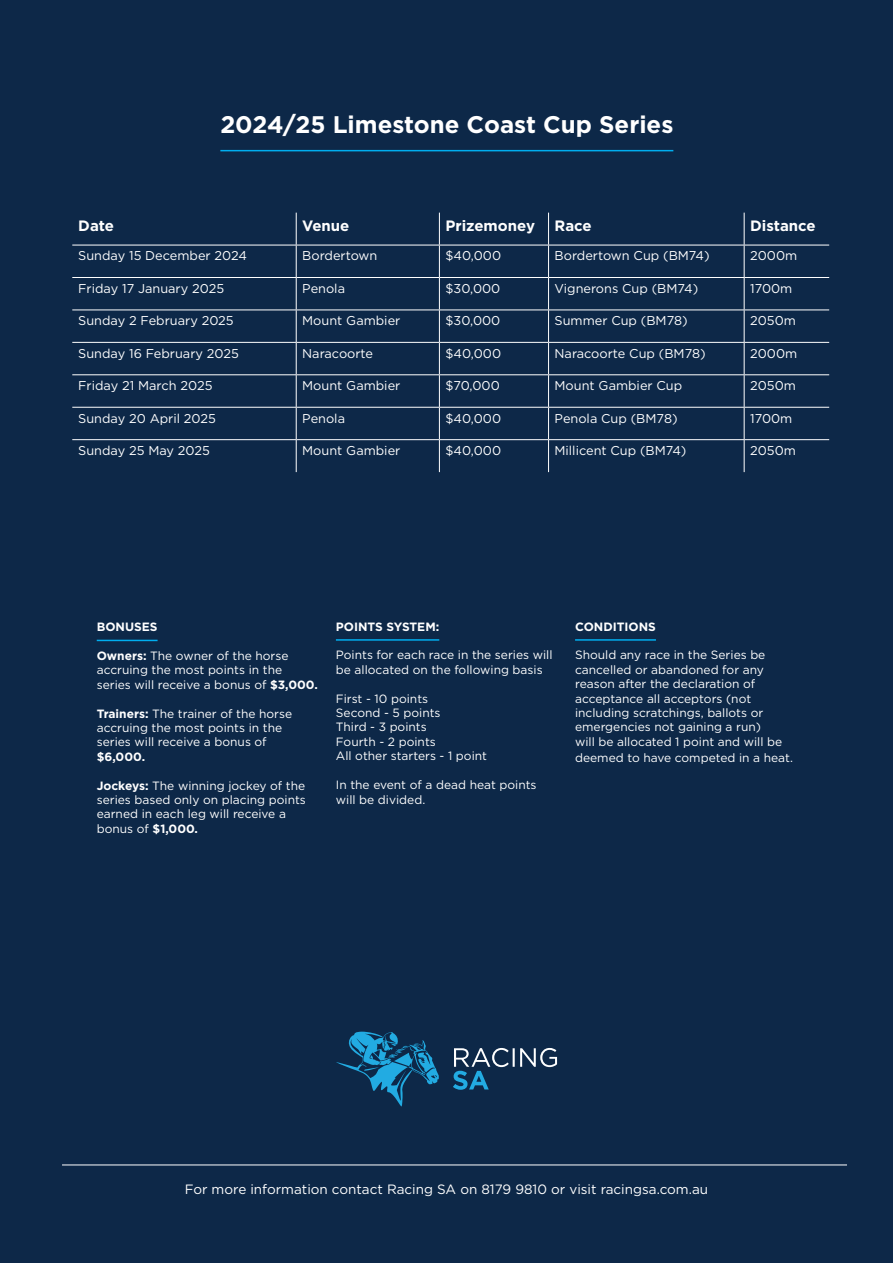
<style>
.page{position:relative;width:893px;height:1263px;background:#0d2848}
.page>*{position:absolute;margin:0;border:0;box-sizing:border-box;transform-origin:0 0}
.t1{font:700 24px "Gotham HTF";color:#fff}
.t2{font:700 15px "Gotham HTF";color:#fff}
.t3{font:13.5px "Gotham";color:#fff}
.t4{font:12.75px "Gotham";color:#fff}
.t5{font:12px/14.4px "Gotham";color:#fff}
.t6{font:700 12px "Gotham";color:#fff}
.t7{font:700 12px "Gotham HTF";color:#fff}
.s1{font-weight:700}
</style>
<div class="page">
<hr style="left:62px;top:1164px;width:785px;height:1px;background:#fff">
<svg style="left:453px;top:1048px;width:104px;height:42px"></svg>
<svg style="left:336px;top:1031px;width:103px;height:75px"></svg>
<hr style="left:97px;top:640px;width:61px;height:1px;background:#00aeef">
<hr style="left:336px;top:639px;width:103px;height:2px;background:#00aeef">
<hr style="left:575px;top:639px;width:81px;height:2px;background:#00aeef">
<hr style="left:220px;top:150px;width:453px;height:1px;background:#00aeef">
<hr style="left:439px;top:213px;width:1px;height:32px;background:#fff">
<hr style="left:548px;top:213px;width:1px;height:32px;background:#fff">
<hr style="left:72px;top:245px;width:224px;height:1px;background:#fff">
<hr style="left:296px;top:245px;width:143px;height:1px;background:#fff">
<hr style="left:439px;top:245px;width:110px;height:1px;background:#fff">
<hr style="left:439px;top:245px;width:1px;height:32px;background:#fff">
<hr style="left:549px;top:245px;width:195px;height:1px;background:#fff">
<hr style="left:548px;top:245px;width:1px;height:32px;background:#fff">
<hr style="left:744px;top:245px;width:85px;height:1px;background:#fff">
<hr style="left:72px;top:277px;width:224px;height:1px;background:#fff">
<hr style="left:296px;top:277px;width:143px;height:1px;background:#fff">
<hr style="left:439px;top:277px;width:110px;height:1px;background:#fff">
<hr style="left:439px;top:278px;width:1px;height:32px;background:#fff">
<hr style="left:549px;top:277px;width:195px;height:1px;background:#fff">
<hr style="left:548px;top:278px;width:1px;height:32px;background:#fff">
<hr style="left:744px;top:277px;width:85px;height:1px;background:#fff">
<hr style="left:72px;top:310px;width:224px;height:1px;background:#fff">
<hr style="left:296px;top:310px;width:143px;height:1px;background:#fff">
<hr style="left:439px;top:310px;width:110px;height:1px;background:#fff">
<hr style="left:439px;top:310px;width:1px;height:32px;background:#fff">
<hr style="left:549px;top:310px;width:195px;height:1px;background:#fff">
<hr style="left:548px;top:310px;width:1px;height:32px;background:#fff">
<hr style="left:744px;top:310px;width:85px;height:1px;background:#fff">
<hr style="left:72px;top:342px;width:224px;height:1px;background:#fff">
<hr style="left:296px;top:342px;width:143px;height:1px;background:#fff">
<hr style="left:439px;top:342px;width:110px;height:1px;background:#fff">
<hr style="left:439px;top:343px;width:1px;height:31px;background:#fff">
<hr style="left:549px;top:342px;width:195px;height:1px;background:#fff">
<hr style="left:548px;top:343px;width:1px;height:31px;background:#fff">
<hr style="left:744px;top:342px;width:85px;height:1px;background:#fff">
<hr style="left:439px;top:375px;width:1px;height:32px;background:#fff">
<hr style="left:548px;top:375px;width:1px;height:32px;background:#fff">
<hr style="left:439px;top:408px;width:1px;height:31px;background:#fff">
<hr style="left:548px;top:408px;width:1px;height:31px;background:#fff">
<hr style="left:439px;top:440px;width:1px;height:32px;background:#fff">
<hr style="left:548px;top:440px;width:1px;height:32px;background:#fff">
<hr style="left:296px;top:213px;width:1px;height:32px;background:#fff">
<hr style="left:296px;top:245px;width:1px;height:32px;background:#fff">
<hr style="left:296px;top:278px;width:1px;height:32px;background:#fff">
<hr style="left:296px;top:310px;width:1px;height:32px;background:#fff">
<hr style="left:296px;top:343px;width:1px;height:31px;background:#fff">
<hr style="left:296px;top:375px;width:1px;height:32px;background:#fff">
<hr style="left:296px;top:408px;width:1px;height:31px;background:#fff">
<hr style="left:296px;top:440px;width:1px;height:32px;background:#fff">
<hr style="left:72px;top:407px;width:224px;height:1px;background:#fff">
<hr style="left:296px;top:407px;width:143px;height:1px;background:#fff">
<hr style="left:439px;top:407px;width:110px;height:1px;background:#fff">
<hr style="left:549px;top:407px;width:195px;height:1px;background:#fff">
<hr style="left:744px;top:407px;width:85px;height:1px;background:#fff">
<hr style="left:72px;top:439px;width:224px;height:1px;background:#fff">
<hr style="left:296px;top:439px;width:143px;height:1px;background:#fff">
<hr style="left:439px;top:439px;width:110px;height:1px;background:#fff">
<hr style="left:549px;top:439px;width:195px;height:1px;background:#fff">
<hr style="left:744px;top:439px;width:85px;height:1px;background:#fff">
<hr style="left:72px;top:374px;width:224px;height:1px;background:#fff">
<hr style="left:296px;top:374px;width:143px;height:1px;background:#fff">
<hr style="left:439px;top:374px;width:110px;height:1px;background:#fff">
<hr style="left:549px;top:374px;width:195px;height:1px;background:#fff">
<hr style="left:744px;top:374px;width:85px;height:1px;background:#fff">
<hr style="left:744px;top:213px;width:1px;height:32px;background:#fff">
<hr style="left:744px;top:245px;width:1px;height:32px;background:#fff">
<hr style="left:744px;top:278px;width:1px;height:32px;background:#fff">
<hr style="left:744px;top:310px;width:1px;height:32px;background:#fff">
<hr style="left:744px;top:343px;width:1px;height:31px;background:#fff">
<hr style="left:744px;top:375px;width:1px;height:32px;background:#fff">
<hr style="left:744px;top:408px;width:1px;height:31px;background:#fff">
<hr style="left:744px;top:440px;width:1px;height:32px;background:#fff">
<p class="t1" style="left:220px;top:111px;width:454px">2024/25 Limestone Coast Cup Series</p>
<p class="t2" style="left:78px;top:217px;width:37px">Date</p>
<p class="t2" style="left:302px;top:217px;width:49px">Venue</p>
<p class="t2" style="left:445px;top:217px;width:91px">Prizemoney</p>
<p class="t2" style="left:555px;top:217px;width:39px">Race</p>
<p class="t2" style="left:750px;top:217px;width:67px">Distance</p>
<p class="t4" style="left:78px;top:249px;width:170px">Sunday 15 December 2024</p>
<p class="t4" style="left:302px;top:249px;width:77px">Bordertown</p>
<p class="t4" style="left:445px;top:249px;width:57px">$40,000</p>
<p class="t4" style="left:555px;top:249px;width:157px">Bordertown Cup (BM74)</p>
<p class="t4" style="left:750px;top:249px;width:49px">2000m</p>
<p class="t4" style="left:78px;top:281px;width:147px">Friday 17 January 2025</p>
<p class="t4" style="left:302px;top:281px;width:44px">Penola</p>
<p class="t4" style="left:445px;top:281px;width:57px">$30,000</p>
<p class="t4" style="left:555px;top:281px;width:145px">Vignerons Cup (BM74)</p>
<p class="t4" style="left:750px;top:281px;width:44px">1700m</p>
<p class="t4" style="left:78px;top:314px;width:157px">Sunday 2 February 2025</p>
<p class="t4" style="left:302px;top:314px;width:100px">Mount Gambier</p>
<p class="t4" style="left:445px;top:314px;width:57px">$30,000</p>
<p class="t4" style="left:555px;top:314px;width:135px">Summer Cup (BM78)</p>
<p class="t4" style="left:750px;top:314px;width:47px">2050m</p>
<p class="t4" style="left:78px;top:346px;width:162px">Sunday 16 February 2025</p>
<p class="t4" style="left:302px;top:346px;width:72px">Naracoorte</p>
<p class="t4" style="left:445px;top:346px;width:57px">$40,000</p>
<p class="t4" style="left:555px;top:346px;width:153px">Naracoorte Cup (BM78)</p>
<p class="t4" style="left:750px;top:346px;width:49px">2000m</p>
<p class="t4" style="left:78px;top:379px;width:136px">Friday 21 March 2025</p>
<p class="t4" style="left:302px;top:379px;width:100px">Mount Gambier</p>
<p class="t4" style="left:445px;top:379px;width:56px">$70,000</p>
<p class="t4" style="left:555px;top:379px;width:129px">Mount Gambier Cup</p>
<p class="t4" style="left:750px;top:379px;width:47px">2050m</p>
<p class="t4" style="left:78px;top:411px;width:139px">Sunday 20 April 2025</p>
<p class="t4" style="left:302px;top:411px;width:44px">Penola</p>
<p class="t4" style="left:445px;top:411px;width:57px">$40,000</p>
<p class="t4" style="left:555px;top:411px;width:125px">Penola Cup (BM78)</p>
<p class="t4" style="left:750px;top:411px;width:44px">1700m</p>
<p class="t4" style="left:78px;top:443px;width:133px">Sunday 25 May 2025</p>
<p class="t4" style="left:302px;top:443px;width:100px">Mount Gambier</p>
<p class="t4" style="left:445px;top:443px;width:57px">$40,000</p>
<p class="t4" style="left:555px;top:443px;width:133px">Millicent Cup (BM74)</p>
<p class="t4" style="left:750px;top:443px;width:47px">2050m</p>
<p class="t7" style="left:97px;top:620px;width:62px">BONUSES</p>
<p class="t5" style="left:97px;top:648px;width:223px"><span class="s1">Owners:</span> The owner of the horse accruing the most points in the series will receive a bonus of <span class="s1">$3,000.</span></p>
<p class="t5" style="left:97px;top:706px;width:197px"><span class="s1">Trainers:</span> The trainer of the horse accruing the most points in the series will receive a bonus of <span class="s1">$6,000.</span></p>
<p class="t5" style="left:97px;top:778px;width:211px"><span class="s1">Jockeys:</span> The winning jockey of the series based only on placing points earned in each leg will receive a bonus of <span class="s1">$1,000.</span></p>
<p class="t6" style="left:336px;top:618px;width:105px">POINTS SYSTEM:</p>
<p class="t5" style="left:336px;top:648px;width:218px">Points for each race in the series will be allocated on the following basis</p>
<p class="t5" style="left:336px;top:691px;width:94px">First - 10 points</p>
<p class="t5" style="left:336px;top:705px;width:106px">Second - 5 points</p>
<p class="t5" style="left:336px;top:720px;width:92px">Third - 3 points</p>
<p class="t5" style="left:336px;top:734px;width:101px">Fourth - 2 points</p>
<p class="t5" style="left:336px;top:749px;width:153px">All other starters - 1 point</p>
<p class="t5" style="left:336px;top:777px;width:202px">In the event of a dead heat points will be divided.</p>
<p class="t6" style="left:575px;top:618px;width:82px">CONDITIONS</p>
<p class="t5" style="left:575px;top:648px;width:209px">Should any race in the Series be cancelled or abandoned for any reason after the declaration of acceptance all acceptors (not including scratchings, ballots or emergencies not gaining a run) will be allocated 1 point and will be</p>
<p class="t5" style="left:575px;top:750px;width:219px">deemed to have competed in a heat.</p>
<p class="t3" style="left:185px;top:1182px;width:525px">For more information contact Racing SA on 8179 9810 or visit racingsa.com.au</p>
</div>
